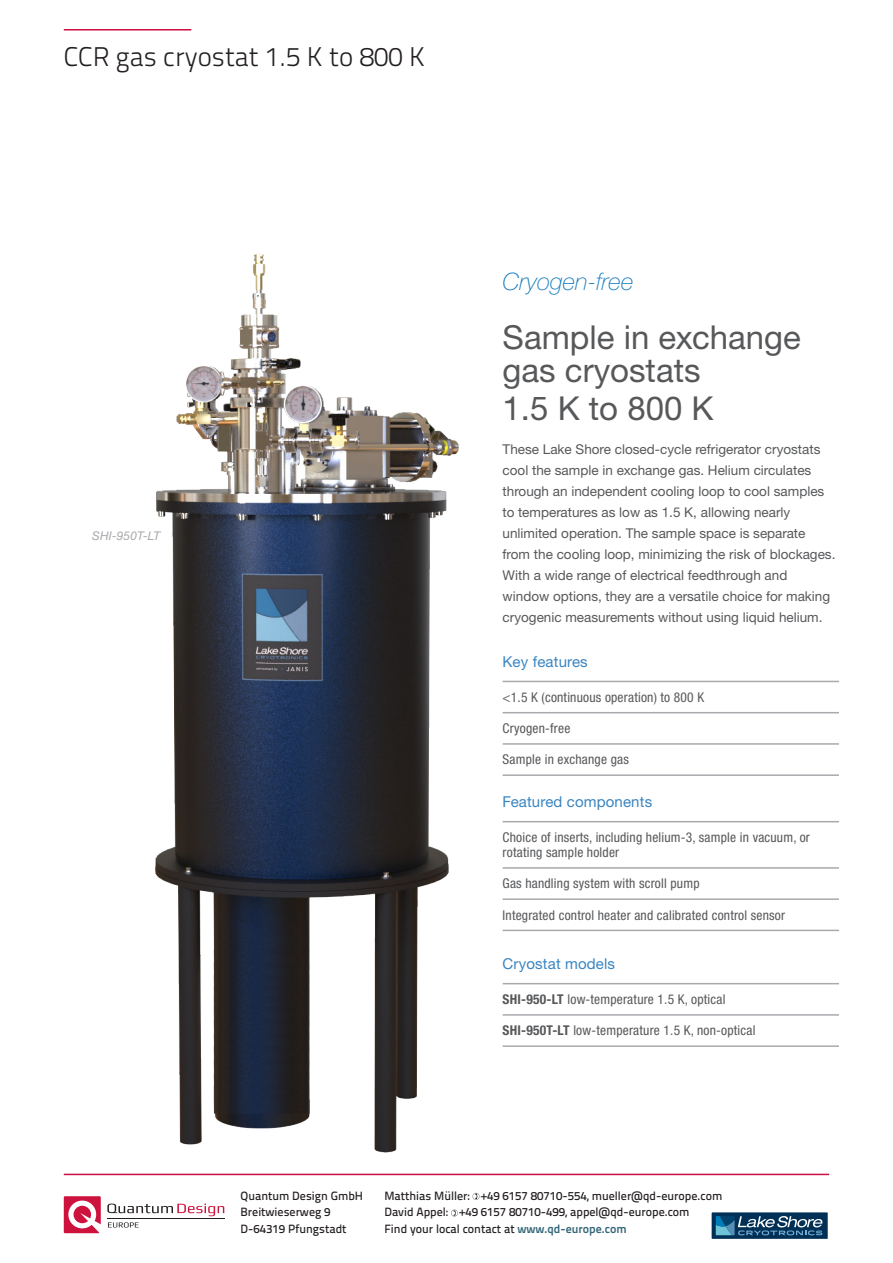
<style>
.page{position:relative;width:893px;height:1263px;background:#fff}
.page>*{position:absolute;margin:0;border:0;box-sizing:border-box;transform-origin:0 0}
.Front_page_title{font:33px/32.4px "Helvetica Neue LTW1 G";color:#57585a}
.Front_page_title-2{font:33px "Helvetica Neue LT Std";color:#57585a}
.t1{font:300 27px "Titillium Text 22 L";color:#231f20}
.Cryostat_family{font:italic 100 24px "Helvetica Neue LTW1 G";color:#157cbc}
.Subhead_2{font:15px "Helvetica Neue LTW1 G";letter-spacing:.01em;color:#3985c1}
.Body_Text{font:13.5px/21px "Helvetica Neue LTW1 G";color:#57585a}
.Lined_bullets{font:condensed 13.5px/15px "Helvetica Neue LTW1 G";letter-spacing:.015em;color:#57585a}
.t2{font:500 12px/16.8px "Titillium Text 22 L";color:#231f20}
.Order_info_subhead_3{font:italic 12px "Helvetica Neue LTW1 G";letter-spacing:.01em;color:#a8a9ad}
.s1{font-family:"Helvetica Neue LT Std"}
.s2{font-weight:700}
.s3{font-weight:700;color:#356879}
</style>
<div class="page">
<hr style="left:503px;top:681px;width:336px;height:1px;background:#a8a9ad">
<hr style="left:503px;top:712px;width:336px;height:1px;background:#a8a9ad">
<hr style="left:503px;top:743px;width:336px;height:2px;background:#a8a9ad">
<hr style="left:503px;top:774px;width:336px;height:2px;background:#a8a9ad">
<hr style="left:503px;top:821px;width:336px;height:1px;background:#a8a9ad">
<hr style="left:503px;top:867px;width:336px;height:2px;background:#a8a9ad">
<hr style="left:503px;top:898px;width:336px;height:2px;background:#a8a9ad">
<hr style="left:503px;top:930px;width:336px;height:1px;background:#a8a9ad">
<hr style="left:503px;top:983px;width:336px;height:1px;background:#a8a9ad">
<hr style="left:503px;top:1014px;width:336px;height:2px;background:#a8a9ad">
<hr style="left:503px;top:1045px;width:336px;height:2px;background:#a8a9ad">
<img style="left:155px;top:253px;width:304px;height:899px">
<hr style="left:64px;top:1174px;width:765px;height:1px;background:#cd0d40">
<svg style="left:64px;top:1196px;width:37px;height:37px"></svg>
<svg style="left:107px;top:1203px;width:117px;height:13px"></svg>
<hr style="left:107px;top:1218px;width:118px;height:1px;background:#231f20">
<svg style="left:108px;top:1222px;width:31px;height:5px"></svg>
<svg style="left:473px;top:1193px;width:6px;height:7px"></svg>
<svg style="left:451px;top:1210px;width:7px;height:6px"></svg>
<div style="left:711px;top:1212px;width:117px;height:27px;background:#003056"></div>
<svg style="left:716px;top:1216px;width:107px;height:19px"></svg>
<div style="left:710px;top:1211px;width:119px;height:29px;border:1px solid #fff"></div>
<hr style="left:64px;top:29px;width:127px;height:2px;background:#cd0d40">
<h2 class="t1" style="left:64px;top:37px;width:363px">CCR gas cryostat 1.5 K to 800 K</h2>
<p class="Order_info_subhead_3" style="left:92px;top:528px;width:70px">SHI-950T-LT</p>
<p class="Cryostat_family" style="left:503px;top:267px;width:132px">Cryogen-free</p>
<p class="Front_page_title" style="left:503px;top:321px;width:300px">Sample in exchange gas <span class="s1">cryostats</span></p>
<p class="Front_page_title-2" style="left:503px;top:388px;width:212px">1.5 K to 800 K</p>
<p class="Body_Text" style="left:503px;top:439px;width:334px">These Lake Shore closed-cycle refrigerator cryostats cool the sample in exchange gas. Helium circulates through an independent cooling loop to cool samples to temperatures as low as 1.5 K, allowing nearly unlimited operation. The sample space is separate from the cooling loop, minimizing the risk of blockages.<br>With a wide range of electrical feedthrough and window options, they are a versatile choice for making cryogenic measurements without using liquid helium.</p>
<p class="Subhead_2" style="left:503px;top:653px;width:87px">Key features</p>
<p class="Lined_bullets" style="left:503px;top:690px;width:203px">&lt;1.5 K (continuous operation) to 800 K</p>
<p class="Lined_bullets" style="left:503px;top:721px;width:69px">Cryogen-free</p>
<p class="Lined_bullets" style="left:503px;top:752px;width:128px">Sample in exchange gas</p>
<p class="Subhead_2" style="left:503px;top:793px;width:151px">Featured components</p>
<p class="Lined_bullets" style="left:503px;top:830px;width:309px">Choice of inserts, including helium-3, sample in vacuum, or rotating sample holder</p>
<p class="Lined_bullets" style="left:503px;top:876px;width:198px">Gas handling system with scroll pump</p>
<p class="Lined_bullets" style="left:503px;top:907px;width:284px">Integrated control heater and calibrated control sensor</p>
<p class="Subhead_2" style="left:503px;top:955px;width:114px">Cryostat models</p>
<p class="Lined_bullets" style="left:503px;top:992px;width:224px"><span class="s2">SHI-950-LT</span> low-temperature 1.5 K, optical</p>
<p class="Lined_bullets" style="left:503px;top:1023px;width:254px"><span class="s2">SHI-950T-LT</span> low-temperature 1.5 K, non-optical</p>
<p class="t2" style="left:241px;top:1186px;width:124px">Quantum Design GmbH<br>Breitwieserweg 9<br>D-64319 Pfungstadt</p>
<p class="t2" style="left:384px;top:1186px;width:339px">Matthias Müller: +49 6157 80710-554, mueller@qd-europe.com<br>David Appel: +49 6157 80710-499, appel@qd-europe.com<br>Find your local contact at <span class="s3">www.qd-europe.com</span></p>
</div>
